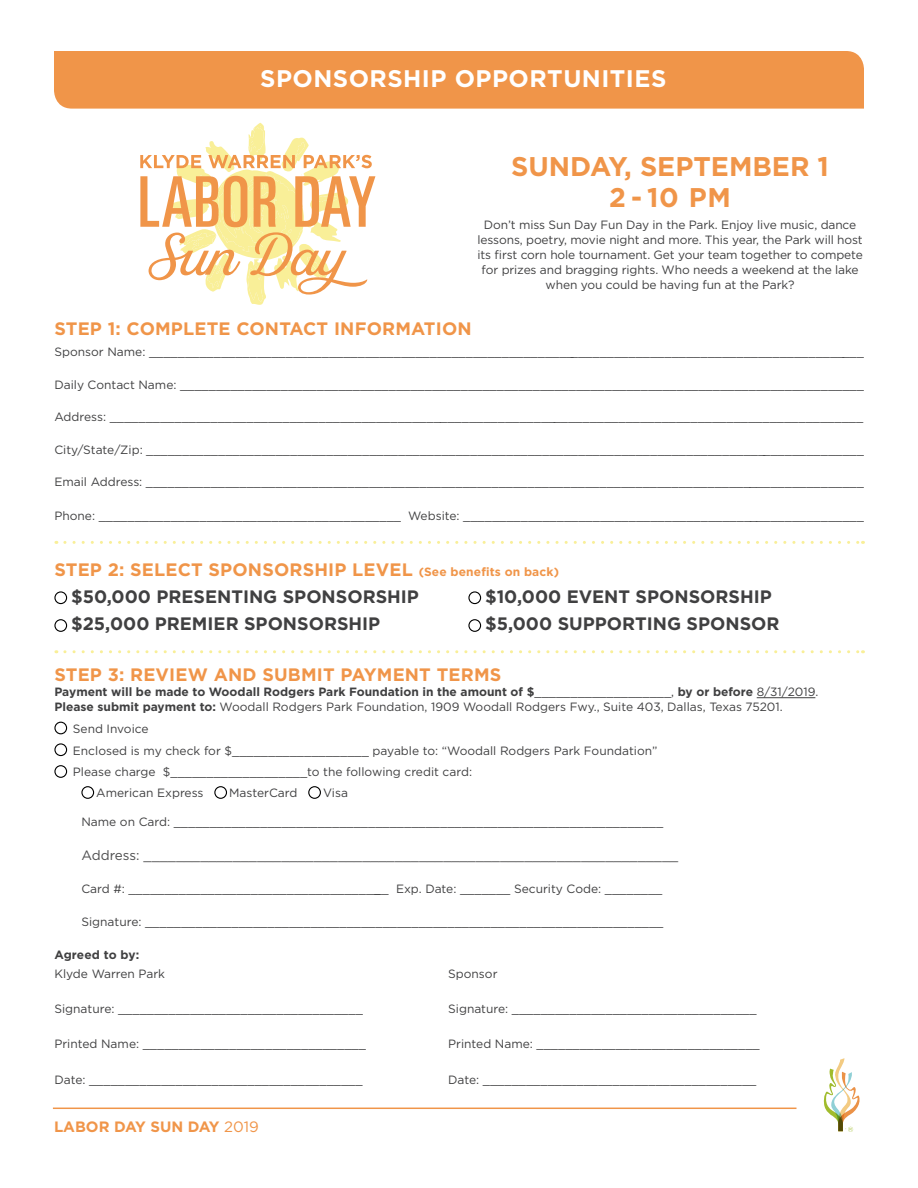
<style>
.page{position:relative;width:918px;height:1188px;background:#fff}
.page>*{position:absolute;margin:0;border:0;box-sizing:border-box;transform-origin:0 0}
.t1{font:700 27px "Gotham";color:#f09549}
.t2{font:700 24px "Gotham";letter-spacing:.02em;color:#fff}
.t3{font:700 18px "Gotham";letter-spacing:.01em;color:#f09549}
.t4{font:700 18px "Gotham";color:#404041}
.t5{font:700 15px "Gotham";color:#f09549}
.t6{font:13.5px "Gotham";letter-spacing:-.005em;color:#4d4d4e}
.t7{font:12px/15px "Gotham";letter-spacing:-.005em;color:#404041}
.t8{font:700 12px "Gotham";letter-spacing:-.005em;color:#404041}
.s1{font-size:12px}
.s2{font-weight:700}
.s3{font-weight:400}
</style>
<div class="page">
<hr style="left:53px;top:1108px;width:743px;height:1px;background:#f09549">
<svg style="left:823px;top:1058px;width:37px;height:74px"></svg>
<div style="left:54px;top:51px;width:810px;height:58px;background:#f09549"></div>
<hr style="left:757px;top:697px;width:58px;height:1px;background:#404041">
<div style="left:54px;top:722px;width:13px;height:12px;border:1px solid #000;border-radius:50%"></div>
<div style="left:54px;top:743px;width:13px;height:13px;border:1px solid #000;border-radius:50%"></div>
<div style="left:54px;top:765px;width:13px;height:13px;border:1px solid #000;border-radius:50%"></div>
<div style="left:81px;top:786px;width:13px;height:13px;border:1px solid #000;border-radius:50%"></div>
<div style="left:214px;top:786px;width:13px;height:13px;border:1px solid #000;border-radius:50%"></div>
<div style="left:308px;top:786px;width:13px;height:13px;border:1px solid #000;border-radius:50%"></div>
<svg style="left:65px;top:650px;width:798px;height:3px"></svg>
<svg style="left:65px;top:541px;width:798px;height:3px"></svg>
<div style="left:54px;top:591px;width:13px;height:13px;border:1px solid #000;border-radius:50%"></div>
<div style="left:54px;top:619px;width:13px;height:13px;border:1px solid #000;border-radius:50%"></div>
<div style="left:468px;top:591px;width:13px;height:13px;border:1px solid #000;border-radius:50%"></div>
<div style="left:468px;top:619px;width:13px;height:13px;border:1px solid #000;border-radius:50%"></div>
<svg style="left:140px;top:123px;width:235px;height:182px"></svg>
<p class="t2" style="left:260px;top:65px;width:408px">SPONSORSHIP OPPORTUNITIES</p>
<p class="t1" style="left:511px;top:151px;width:319px">SUNDAY, SEPTEMBER 1</p>
<p class="t1" style="left:609px;top:182px;width:123px">2-10 PM</p>
<p class="t7" style="left:477px;top:217px;width:387px;text-align:center">Don’t miss Sun Day Fun Day in the Park. Enjoy live music, dance lessons, poetry, movie night and more. This year, the Park will host its first corn hole tournament. Get your team together to compete for prizes and bragging rights. Who needs a weekend at the lake when you could be having fun at the Park?</p>
<p class="t3" style="left:54px;top:318px;width:419px">STEP 1: COMPLETE CONTACT INFORMATION</p>
<p class="t7" style="left:54px;top:344px;width:811px">Sponsor Name: ____________________________________________________________________________________________________</p>
<p class="t7" style="left:54px;top:377px;width:811px">Daily Contact Name: _______________________________________________________________________________________________</p>
<p class="t7" style="left:54px;top:409px;width:810px">Address: _________________________________________________________________________________________________________</p>
<p class="t7" style="left:54px;top:442px;width:811px">City/State/Zip: ____________________________________________________________________________________________________</p>
<p class="t7" style="left:54px;top:474px;width:811px">Email Address: ____________________________________________________________________________________________________</p>
<p class="t7" style="left:54px;top:508px;width:811px">Phone: __________________________________________ Website: ________________________________________________________</p>
<p class="t3" style="left:54px;top:559px;width:506px">STEP 2: SELECT SPONSORSHIP LEVEL <span class="s1">(See benefits on back)</span></p>
<p class="t4" style="left:71px;top:586px;width:349px">$50,000 PRESENTING SPONSORSHIP</p>
<p class="t4" style="left:71px;top:614px;width:311px">$25,000 PREMIER SPONSORSHIP</p>
<p class="t4" style="left:485px;top:586px;width:288px">$10,000 EVENT SPONSORSHIP</p>
<p class="t4" style="left:485px;top:614px;width:296px">$5,000 SUPPORTING SPONSOR</p>
<p class="t3" style="left:54px;top:664px;width:448px">STEP 3: REVIEW AND SUBMIT PAYMENT TERMS</p>
<p class="t7" style="left:54px;top:684px;width:765px"><span class="s2">Payment will be made to Woodall Rodgers Park Foundation in the amount of $</span>___________________, <span class="s2">by or before</span> 8/31/2019.<br><span class="s2">Please submit payment to:</span> Woodall Rodgers Park Foundation, 1909 Woodall Rodgers Fwy., Suite 403, Dallas, Texas 75201.</p>
<p class="t7" style="left:73px;top:721px;width:77px">Send Invoice</p>
<p class="t7" style="left:73px;top:743px;width:586px">Enclosed is my check for $___________________ payable to: “Woodall Rodgers Park Foundation”</p>
<p class="t7" style="left:73px;top:764px;width:401px">Please charge $___________________to the following credit card:</p>
<p class="t7" style="left:96px;top:785px;width:109px">American Express</p>
<p class="t7" style="left:229px;top:785px;width:70px">MasterCard</p>
<p class="t7" style="left:323px;top:785px;width:26px">Visa</p>
<p class="t7" style="left:81px;top:814px;width:583px">Name on Card: ____________________________________________________________________</p>
<p class="t6" style="left:81px;top:848px;width:598px">Address: __________________________________________________________________</p>
<p class="t7" style="left:81px;top:881px;width:583px">Card #: _____________________________________ Exp. Date: _______ Security Code: ________</p>
<p class="t7" style="left:81px;top:914px;width:584px">Signature: ________________________________________________________________________</p>
<p class="t8" style="left:54px;top:948px;width:86px">Agreed to by:</p>
<p class="t7" style="left:54px;top:966px;width:112px">Klyde Warren Park</p>
<p class="t7" style="left:54px;top:1001px;width:310px">Signature: __________________________________</p>
<p class="t7" style="left:54px;top:1036px;width:313px">Printed Name: _______________________________</p>
<p class="t7" style="left:54px;top:1072px;width:310px">Date: ______________________________________</p>
<p class="t5" style="left:54px;top:1118px;width:206px">LABOR DAY SUN DAY <span class="s3">2019</span></p>
<p class="t7" style="left:448px;top:966px;width:51px">Sponsor</p>
<p class="t7" style="left:448px;top:1001px;width:310px">Signature: __________________________________</p>
<p class="t7" style="left:448px;top:1036px;width:313px">Printed Name: _______________________________</p>
<p class="t7" style="left:448px;top:1072px;width:310px">Date: ______________________________________</p>
</div>
